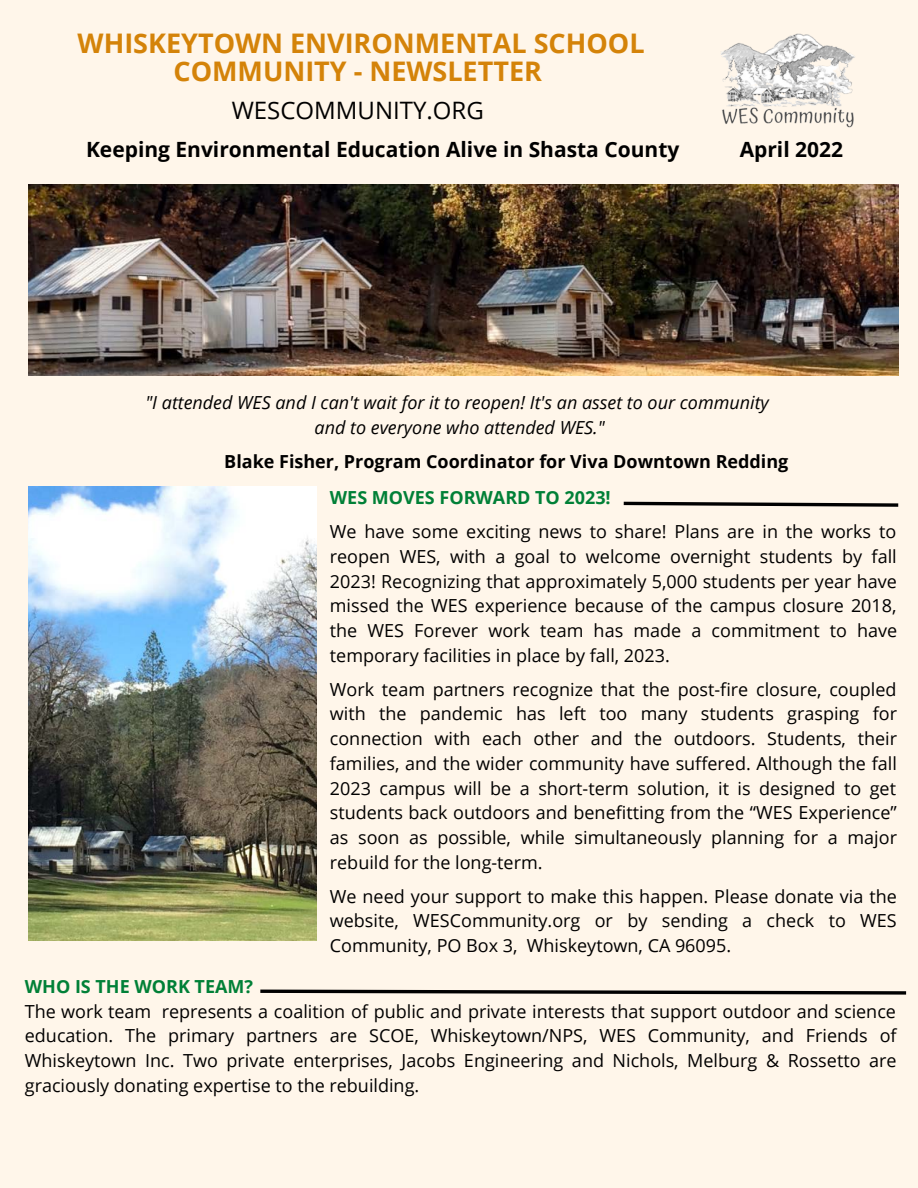
<style>
.page{position:relative;width:918px;height:1188px;background:#fff6ea}
.page>*{position:absolute;margin:0;border:0;box-sizing:border-box;transform-origin:0 0}
.t1{font:700 27px/28.2px "Open Sans";color:#d48309;text-align:center}
.t2{font:24px "Open Sans";color:#000}
.t3{font:700 21px "Open Sans";color:#000}
.t4{font:18px/24.8px "Open Sans";color:#000;text-align:justify}
.t5{font:italic 18px "Open Sans";color:#000}
.t6{font:700 18px "Open Sans";color:#000}
.t7{font:700 18px "Open Sans";color:#008037}
</style>
<div class="page">
<img style="left:28px;top:184px;width:870px;height:191px">
<img style="left:721px;top:33px;width:134px;height:95px">
<img style="left:28px;top:487px;width:288px;height:453px">
<svg style="left:623px;top:501px;width:276px;height:6px"></svg>
<svg style="left:260px;top:989px;width:647px;height:6px"></svg>
<p class="t1" style="left:78px;top:28px;width:569px">WHISKEYTOWN ENVIRONMENTAL SCHOOL<br>COMMUNITY - NEWSLETTER</p>
<p class="t2" style="left:232px;top:94px;width:254px">WESCOMMUNITY.ORG</p>
<p class="t3" style="left:86px;top:134px;width:595px">Keeping Environmental Education Alive in Shasta County</p>
<p class="t3" style="left:740px;top:134px;width:105px">April 2022</p>
<p class="t5" style="left:145px;top:390px;width:625px">"I attended WES and I can't wait for it to reopen! It's an asset to our community</p>
<p class="t5" style="left:315px;top:415px;width:292px">and to everyone who attended WES."</p>
<p class="t6" style="left:224px;top:449px;width:566px">Blake Fisher, Program Coordinator for Viva Downtown Redding</p>
<p class="t7" style="left:330px;top:485px;width:282px">WES MOVES FORWARD TO 2023!</p>
<p class="t4" style="left:330px;top:519px;width:569px">We have some exciting news to share! Plans are in the works to reopen WES, with a goal to welcome overnight students by fall 2023! Recognizing that approximately 5,000 students per year have missed the WES experience because of the campus closure 2018, the WES Forever work team has made a commitment to have temporary facilities in place by fall, 2023.</p>
<p class="t4" style="left:330px;top:676px;width:569px">Work team partners recognize that the post-fire closure, coupled with the pandemic has left too many students grasping for connection with each other and the outdoors. Students, their families, and the wider community have suffered. Although the fall 2023 campus will be a short-term solution, it is designed to get students back outdoors and benefitting from the “WES Experience” as soon as possible, while simultaneously planning for a major rebuild for the long-term.</p>
<p class="t4" style="left:330px;top:883px;width:568px">We need your support to make this happen. Please donate via the website, WESCommunity.org or by sending a check to WES Community, PO Box 3, Whiskeytown, CA 96095.</p>
<p class="t7" style="left:25px;top:974px;width:230px">WHO IS THE WORK TEAM?</p>
<p class="t4" style="left:25px;top:998px;width:873px">The work team represents a coalition of public and private interests that support outdoor and science education. The primary partners are SCOE, Whiskeytown/NPS, WES Community, and Friends of Whiskeytown Inc. Two private enterprises, Jacobs Engineering and Nichols, Melburg &amp; Rossetto are graciously donating expertise to the rebuilding.</p>
</div>
